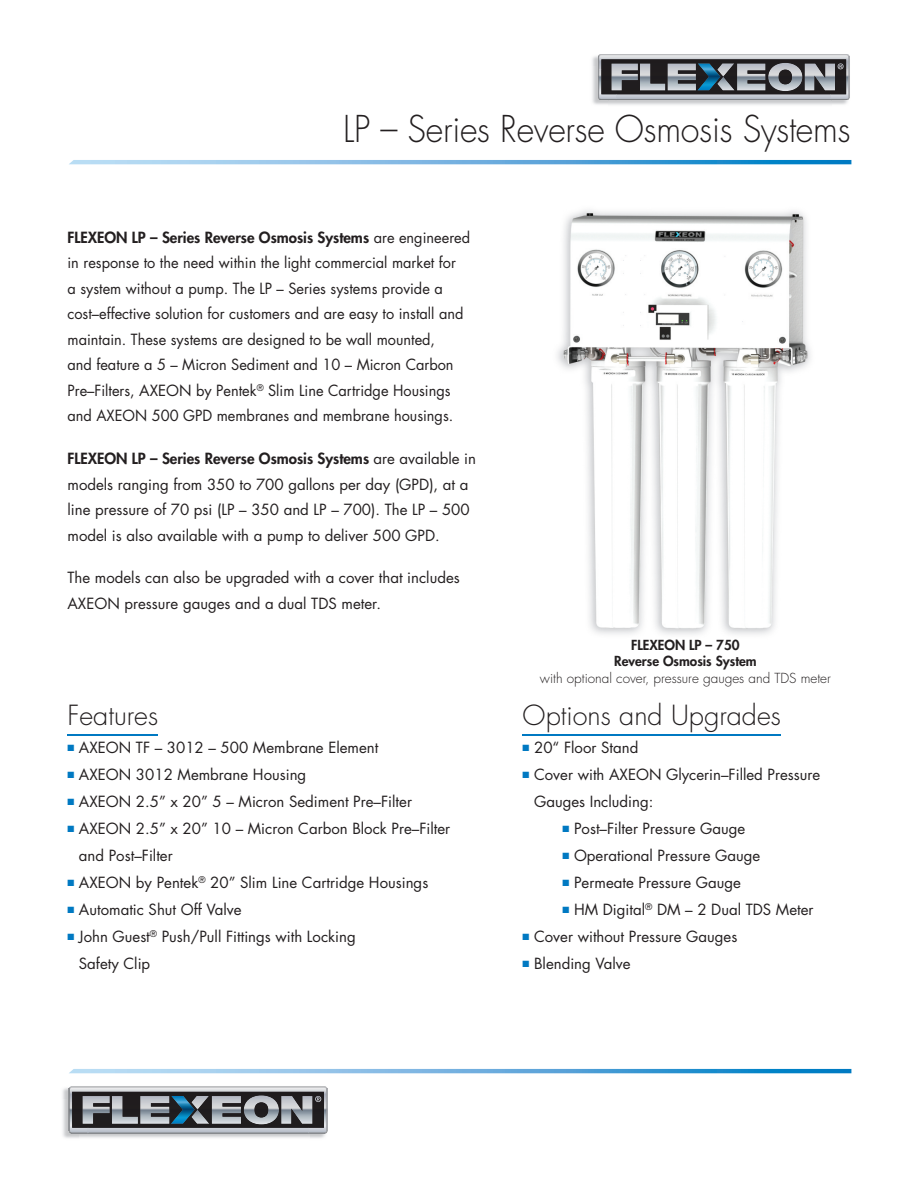
<style>
.page{position:relative;width:918px;height:1188px;background:#fff}
.page>*{position:absolute;margin:0;border:0;box-sizing:border-box;transform-origin:0 0}
.t1{font:300 36px "Futura Std";letter-spacing:-.005em;color:#231f20;scale:.95 1}
.t2{font:300 27px "Futura Std";color:#231f20}
.t3{font:15px/25.5px "Futura Std";color:#231f20}
.t4{font:300 13.5px "Futura Std";color:#231f20}
.t5{font:800 13.5px/16.5px "Futura Std";color:#231f20;text-align:center}
.s1{font-weight:800}
.s2{color:#0079c2}
</style>
<div class="page">
<svg style="left:69px;top:1069px;width:782px;height:4px;background:#68afde"></svg>
<svg style="left:69px;top:160px;width:782px;height:4px;background:#68afde"></svg>
<img style="left:592px;top:56px;width:6px;height:11px">
<img style="left:592px;top:67px;width:16px;height:38px">
<img style="left:832px;top:100px;width:16px;height:5px">
<svg style="left:598px;top:54px;width:252px;height:46px;background:#787c82"></svg>
<img style="left:62px;top:1088px;width:7px;height:11px">
<img style="left:63px;top:1099px;width:16px;height:39px">
<img style="left:309px;top:1134px;width:16px;height:4px">
<svg style="left:69px;top:1086px;width:259px;height:48px;background:#797d83"></svg>
<img style="left:557px;top:210px;width:254px;height:425px">
<hr style="left:68px;top:734px;width:90px;height:1px;background:#0079c2">
<hr style="left:523px;top:734px;width:258px;height:1px;background:#0079c2">
<h1 class="t1" style="left:343px;top:112px;width:535px">LP – Series Reverse Osmosis Systems</h1>
<p class="t3" style="left:68px;top:226px;width:404px"><span class="s1">FLEXEON LP – Series Reverse Osmosis Systems</span> are engineered in response to the need within the light commercial market for<br>a system without a pump. The LP – Series systems provide a cost–effective solution for customers and are easy to install and maintain. These systems are designed to be wall mounted,<br>and feature a 5 – Micron Sediment and 10 – Micron Carbon Pre–Filters, AXEON by Pentek<sup>®</sup> Slim Line Cartridge Housings and AXEON 500 GPD membranes and membrane housings.</p>
<p class="t3" style="left:68px;top:447px;width:410px"><span class="s1">FLEXEON LP – Series Reverse Osmosis Systems</span> are available in models ranging from 350 to 700 gallons per day (GPD), at a line pressure of 70 psi (LP – 350 and LP – 700). The LP – 500 model is also available with a pump to deliver 500 GPD.</p>
<p class="t3" style="left:68px;top:566px;width:394px">The models can also be upgraded with a cover that includes<br>AXEON pressure gauges and a dual TDS meter.</p>
<h2 class="t2" style="left:68px;top:703px;width:92px">Features</h2>
<p class="t3" style="left:68px;top:736px;width:312px"><span class="s2">■</span> AXEON TF – 3012 – 500 Membrane Element</p>
<p class="t3" style="left:68px;top:763px;width:240px"><span class="s2">■</span> AXEON 3012 Membrane Housing</p>
<p class="t3" style="left:68px;top:790px;width:346px"><span class="s2">■</span> AXEON 2.5” x 20” 5 – Micron Sediment Pre–Filter</p>
<p class="t3" style="left:79px;top:817px;width:373px;line-height:27px;text-indent:-11px"><span class="s2">■</span> AXEON 2.5” x 20” 10 – Micron Carbon Block Pre–Filter and Post–Filter</p>
<p class="t3" style="left:68px;top:871px;width:362px"><span class="s2">■</span> AXEON by Pentek<sup>®</sup> 20” Slim Line Cartridge Housings</p>
<p class="t3" style="left:68px;top:898px;width:176px"><span class="s2">■</span> Automatic Shut Off Valve</p>
<p class="t3" style="left:79px;top:925px;width:278px;line-height:27px;text-indent:-11px"><span class="s2">■</span> John Guest<sup>®</sup> Push/Pull Fittings with Locking<br>Safety Clip</p>
<p class="t5" style="left:614px;top:638px;width:144px">FLEXEON LP – 750<br>Reverse Osmosis System</p>
<p class="t4" style="left:540px;top:672px;width:292px">with optional cover, pressure gauges and TDS meter</p>
<h2 class="t2" style="left:523px;top:703px;width:260px">Options and Upgrades</h2>
<p class="t3" style="left:523px;top:736px;width:117px"><span class="s2">■</span> 20“ Floor Stand</p>
<p class="t3" style="left:534px;top:762px;width:288px;line-height:27px;text-indent:-11px"><span class="s2">■</span> Cover with AXEON Glycerin–Filled Pressure<br>Gauges Including:</p>
<p class="t3" style="left:563px;top:817px;width:184px"><span class="s2">■</span> Post–Filter Pressure Gauge</p>
<p class="t3" style="left:563px;top:844px;width:199px"><span class="s2">■</span> Operational Pressure Gauge</p>
<p class="t3" style="left:563px;top:871px;width:180px"><span class="s2">■</span> Permeate Pressure Gauge</p>
<p class="t3" style="left:563px;top:898px;width:253px"><span class="s2">■</span> HM Digital<sup>®</sup> DM – 2 Dual TDS Meter</p>
<p class="t3" style="left:523px;top:925px;width:216px"><span class="s2">■</span> Cover without Pressure Gauges</p>
<p class="t3" style="left:523px;top:952px;width:109px"><span class="s2">■</span> Blending Valve</p>
</div>
